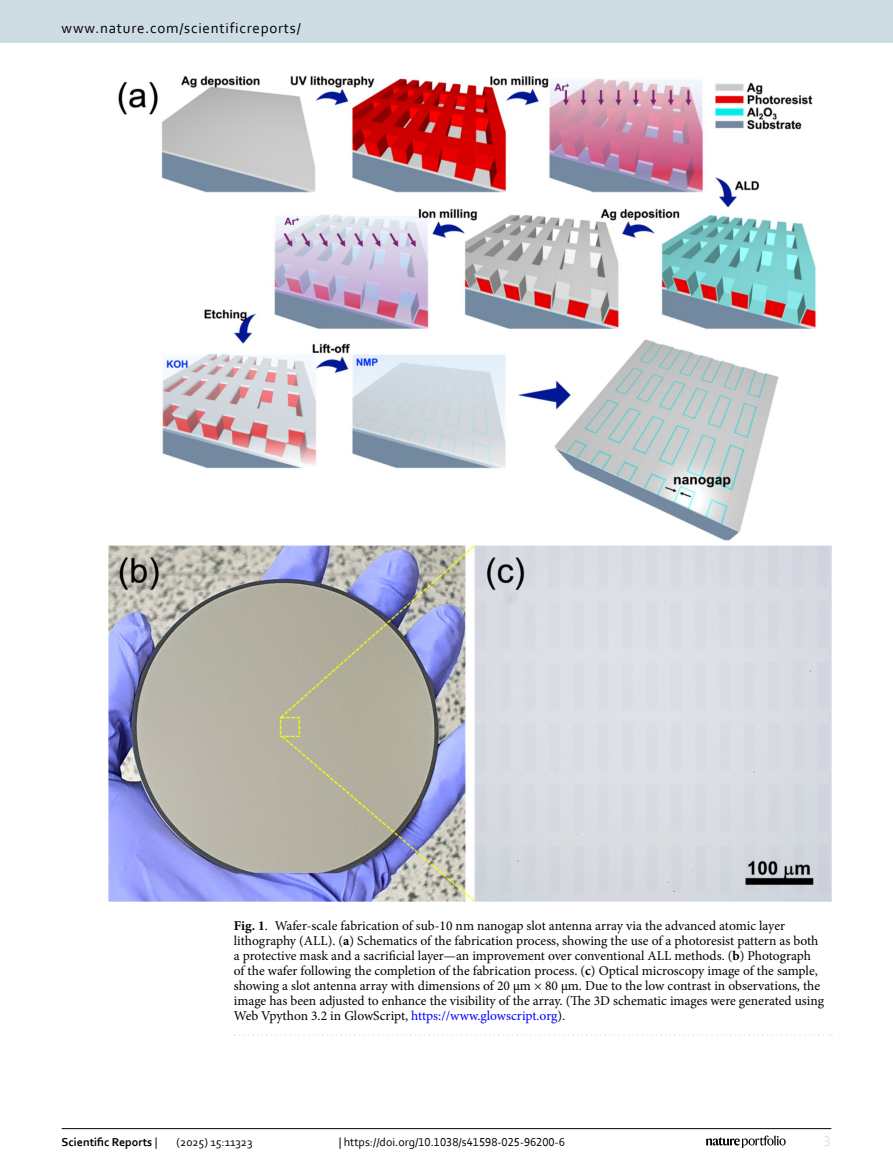
<style>
.page{position:relative;width:893px;height:1174px;background:#fff}
.page>*{position:absolute;margin:0;border:0;box-sizing:border-box;transform-origin:0 0}
.t1{font:15px "Corbel";letter-spacing:.05em;color:#000}
.t2{font:15px "Corbel";color:#d9e4eb}
.Figure_Caption{font:13.5px/15px "Minion Pro";letter-spacing:-.005em;color:#000}
.t3{font:12px "Corbel";color:#000}
.t4{font:700 12px "Corbel";color:#000}
.s1{font-weight:700}
.s2{color:#00f}
.s3{font-weight:400}
</style>
<div class="page">
<img style="left:108px;top:76px;width:723px;height:826px">
<svg style="left:235px;top:1034px;width:597px;height:1px"></svg>
<hr style="left:62px;top:1128px;width:769px;height:1px;background:#000">
<svg style="left:706px;top:1135px;width:80px;height:12px"></svg>
<div style="left:0;top:0;width:893px;height:43px;background:#cedde4"></div>
<p class="t1" style="left:62px;top:18px;width:241px">www.nature.com/scientificreports/</p>
<p class="Figure_Caption" style="left:234px;top:918px;width:592px"><span class="s1">Fig. 1</span>. Wafer-scale fabrication of sub-10 nm nanogap slot antenna array via the advanced atomic layer lithography (ALL). (<span class="s1">a</span>) Schematics of the fabrication process, showing the use of a photoresist pattern as both a protective mask and a sacrificial layer—an improvement over conventional ALL methods. (<span class="s1">b</span>) Photograph of the wafer following the completion of the fabrication process. (<span class="s1">c</span>) Optical microscopy image of the sample, showing a slot antenna array with dimensions of 20 μm × 80 μm. Due to the low contrast in observations, the image has been adjusted to enhance the visibility of the array. (The 3D schematic images were generated using Web Vpython 3.2 in GlowScript, <span class="s2">https://www.glowscript.org</span>).</p>
<p class="t4" style="left:62px;top:1134px;width:97px">Scientific Reports <span class="s3">|</span></p>
<p class="t3" style="left:177px;top:1134px;width:77px">(2025) 15:11323</p>
<p class="t3" style="left:339px;top:1134px;width:228px">| https://doi.org/10.1038/s41598-025-96200-6</p>
<p class="t2" style="left:824px;top:1132px;width:9px">3</p>
</div>
